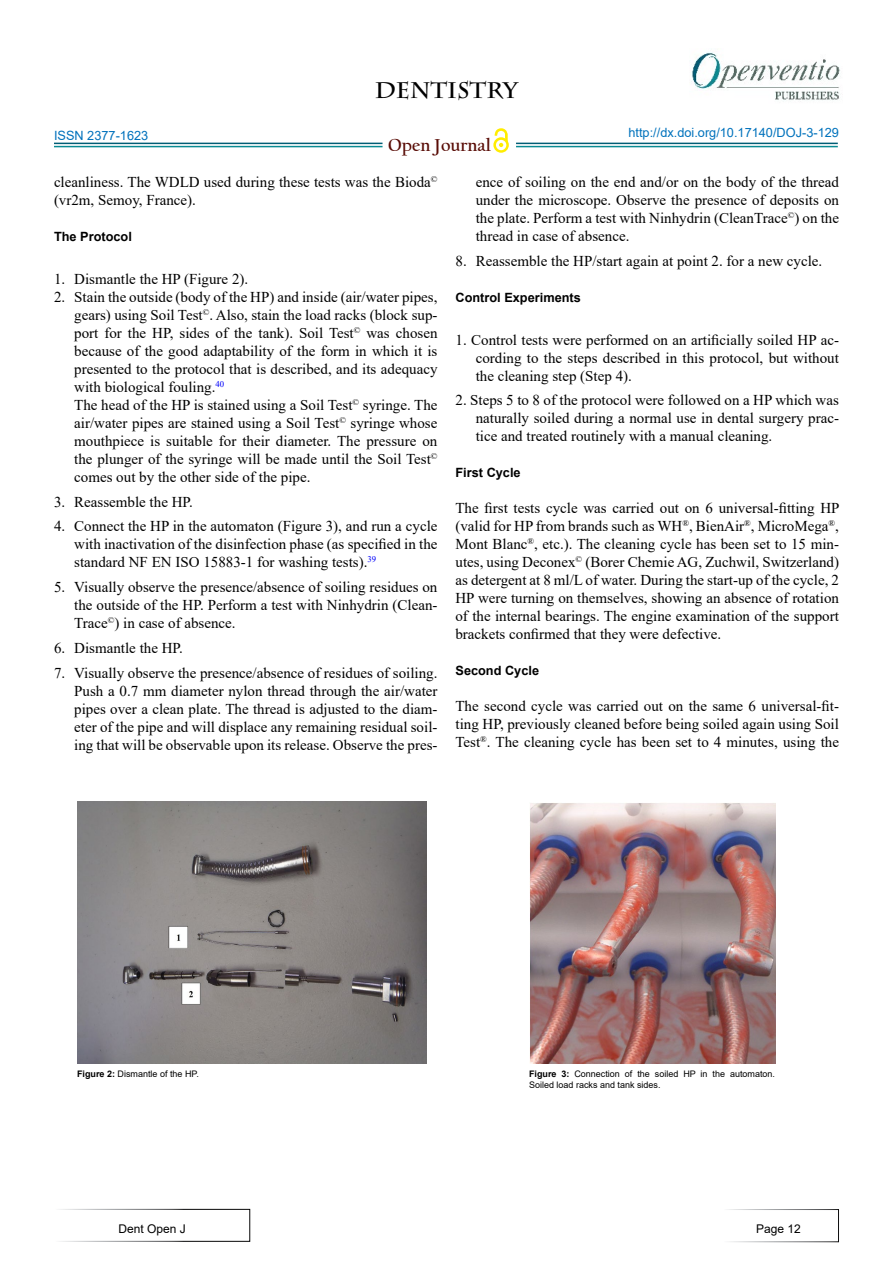
<style>
.page{position:relative;width:893px;height:1263px;background:#fff}
.page>*{position:absolute;margin:0;border:0;box-sizing:border-box;transform-origin:0 0}
.t1{font:700 22.5px "Charlemagne Std";color:#000}
.t2{font:700 18.15px "Californian FB";color:#580b05}
.t3{font:15px/18px "Times New Roman";color:#000;text-align:justify}
.t4{font:700 12.75px "Arial";color:#000}
.t5{font:12.75px "Arial";color:#0072bc}
.t6{font:12.75px "Arial";color:#0071bc}
.t7{font:12px "Arial";color:#000}
.t8{font:9px/10.8px "Arial";color:#000}
.s1{font-weight:700}
</style>
<div class="page">
<hr style="left:54px;top:143px;width:328px;height:1px;background:#015d75">
<hr style="left:54px;top:146px;width:328px;height:1px;background:#0a8b93">
<hr style="left:516px;top:143px;width:322px;height:1px;background:#015d75">
<hr style="left:516px;top:146px;width:322px;height:1px;background:#0a8b93">
<svg style="left:493px;top:137px;width:16px;height:16px"></svg>
<svg style="left:496px;top:140px;width:10px;height:10px"></svg>
<svg style="left:495px;top:128px;width:13px;height:19px"></svg>
<div style="left:54px;top:1209px;width:196px;height:33px;border:1px solid #fff"></div>
<div style="left:723px;top:1209px;width:116px;height:33px;border:1px solid #fff"></div>
<img style="left:691px;top:52px;width:149px;height:48px">
<img style="left:77px;top:801px;width:350px;height:263px">
<img style="left:530px;top:803px;width:245px;height:261px">
<p class="t6" style="left:54px;top:127px;width:96px">ISSN 2377-1623</p>
<h1 class="t1" style="left:375px;top:77px;width:144px">DENTISTRY</h1>
<p class="t2" style="left:388px;top:135px;width:104px">Open Journal</p>
<p class="t5" style="left:628px;top:124px;width:212px">http://dx.doi.org/10.17140/DOJ-3-129</p>
<p class="t3" style="left:54px;top:173px;width:385px">cleanliness. The WDLD used during these tests was the Bioda<sup>© </sup>(vr2m, Semoy, France).</p>
<p class="t4" style="left:54px;top:228px;width:79px">The Protocol</p>
<p class="t3" style="left:54px;top:269px;width:196px">1. Dismantle the HP (Figure 2).</p>
<p class="t3" style="left:74px;top:287px;width:365px;text-align:left;text-indent:-20px">2. Stain the outside (body of the HP) and inside (air/water pipes, gears) using Soil Test<sup>©</sup>. Also, stain the load racks (block sup&shy;port for the HP, sides of the tank). Soil Test<sup>©</sup> was chosen because of the good adaptability of the form in which it is presented to the protocol that is described, and its adequacy with biological fouling.<sup>40<br></sup>The head of the HP is stained using a Soil Test<sup>©</sup> syringe. The air/water pipes are stained using a Soil Test<sup>©</sup> syringe whose mouthpiece is suitable for their diameter. The pressure on the plunger of the syringe will be made until the Soil Test<sup>© </sup>comes out by the other side of the pipe.</p>
<p class="t3" style="left:54px;top:492px;width:140px">3. Reassemble the HP.</p>
<p class="t3" style="left:74px;top:517px;width:365px;text-indent:-20px">4. Connect the HP in the automaton (Figure 3), and run a cycle with inactivation of the disinfection phase (as specified in the standard NF EN ISO 15883-1 for washing tests).<sup>39</sup></p>
<p class="t3" style="left:74px;top:578px;width:365px;text-indent:-20px">5. Visually observe the presence/absence of soiling residues on the outside of the HP. Perform a test with Ninhydrin (Clean-Trace<sup>©</sup>) in case of absence.</p>
<p class="t3" style="left:54px;top:638px;width:130px">6. Dismantle the HP.</p>
<p class="t3" style="left:74px;top:663px;width:365px;text-indent:-20px">7. Visually observe the presence/absence of residues of soiling.<br>Push a 0.7 mm diameter nylon thread through the air/water pipes over a clean plate. The thread is adjusted to the diam&shy;eter of the pipe and will displace any remaining residual soil&shy;ing that will be observable upon its release. Observe the pres-</p>
<p class="t3" style="left:476px;top:173px;width:365px">ence of soiling on the end and/or on the body of the thread under the microscope. Observe the presence of deposits on the plate. Perform a test with Ninhydrin (CleanTrace<sup>©</sup>) on the thread in case of absence.</p>
<p class="t3" style="left:455px;top:251px;width:368px">8. Reassemble the HP/start again at point 2. for a new cycle.</p>
<p class="t4" style="left:455px;top:288px;width:127px">Control Experiments</p>
<p class="t3" style="left:476px;top:330px;width:365px;text-indent:-20px">1. Control tests were performed on an artificially soiled HP ac&shy;cording to the steps described in this protocol, but without the cleaning step (Step 4).</p>
<p class="t3" style="left:476px;top:391px;width:365px;text-indent:-20px">2. Steps 5 to 8 of the protocol were followed on a HP which was naturally soiled during a normal use in dental surgery prac&shy;tice and treated routinely with a manual cleaning.</p>
<p class="t4" style="left:455px;top:464px;width:67px">First Cycle</p>
<p class="t3" style="left:455px;top:499px;width:386px">The first tests cycle was carried out on 6 universal-fitting HP (valid for HP from brands such as WH<sup>®</sup>, BienAir<sup>®</sup>, MicroMega<sup>®</sup>, Mont Blanc<sup>®</sup>, etc.). The cleaning cycle has been set to 15 min&shy;utes, using Deconex<sup>©</sup> (Borer Chemie AG, Zuchwil, Switzerland) as detergent at 8 ml/L of water. During the start-up of the cycle, 2<br>HP were turning on themselves, showing an absence of rotation of the internal bearings. The engine examination of the support brackets confirmed that they were defective.</p>
<p class="t4" style="left:455px;top:662px;width:85px">Second Cycle</p>
<p class="t3" style="left:455px;top:697px;width:385px">The second cycle was carried out on the same 6 universal-fit&shy;ting HP, previously cleaned before being soiled again using Soil Test<sup>®</sup>. The cleaning cycle has been set to 4 minutes, using the</p>
<p class="t8" style="left:77px;top:1068px;width:123px"><span class="s1">Figure 2:</span> Dismantle of the HP.</p>
<p class="t8" style="left:529px;top:1069px;width:248px"><span class="s1">Figure 3:</span> Connection of the soiled HP in the automaton.<br>Soiled load racks and tank sides.</p>
<p class="t7" style="left:118px;top:1220px;width:69px">Dent Open J</p>
<p class="t7" style="left:756px;top:1220px;width:46px">Page 12</p>
</div>
